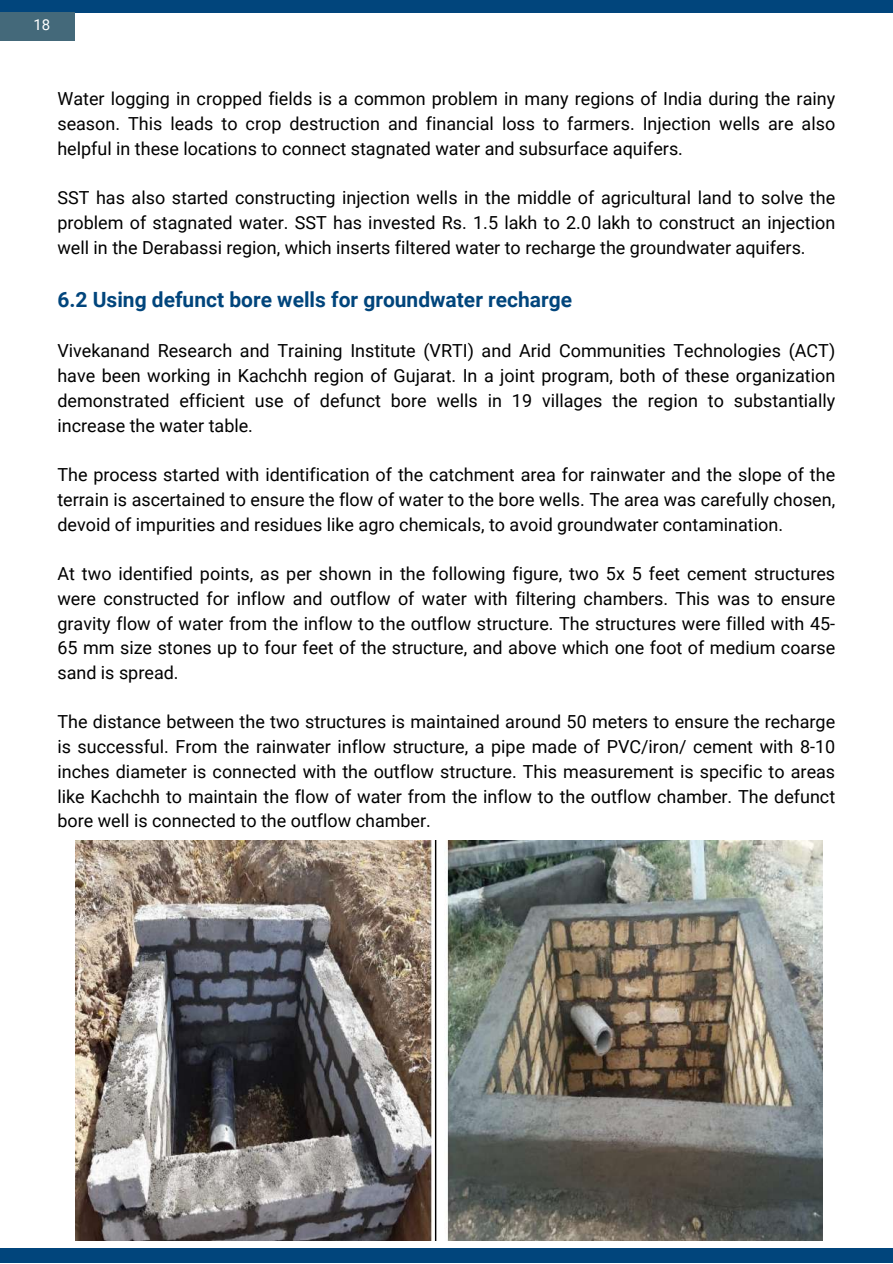
<style>
.page{position:relative;width:893px;height:1264px;background:#fff}
.page>*{position:absolute;margin:0;border:0;box-sizing:border-box;transform-origin:0 0}
.t1{font:700 21px "Roboto";color:#01457c}
.t2{font:18px/24.8px "Roboto";color:#000;text-align:justify}
.t3{font:15px "Roboto";color:#fff}
</style>
<div class="page">
<div style="left:0;top:1248px;width:892px;height:14px;background:#01457c"></div>
<div style="left:0;top:0;width:892px;height:12px;background:#01457c"></div>
<img style="left:76px;top:841px;width:746px;height:399px">
<div style="left:0;top:12px;width:74px;height:28px;background:#44697a"></div>
<p class="t3" style="left:33px;top:16px;width:18px">18</p>
<p class="t2" style="left:57px;top:87px;width:779px">Water logging in cropped fields is a common problem in many regions of India during the rainy season. This leads to crop destruction and financial loss to farmers. Injection wells are also helpful in these locations to connect stagnated water and subsurface aquifers.</p>
<p class="t2" style="left:57px;top:186px;width:779px">SST has also started constructing injection wells in the middle of agricultural land to solve the problem of stagnated water. SST has invested Rs. 1.5 lakh to 2.0 lakh to construct an injection well in the Derabassi region, which inserts filtered water to recharge the groundwater aquifers.</p>
<p class="t1" style="left:57px;top:287px;width:516px">6.2 Using defunct bore wells for groundwater recharge</p>
<p class="t2" style="left:57px;top:339px;width:779px">Vivekanand Research and Training Institute (VRTI) and Arid Communities Technologies (ACT) have been working in Kachchh region of Gujarat. In a joint program, both of these organization demonstrated efficient use of defunct bore wells in 19 villages the region to substantially increase the water table.</p>
<p class="t2" style="left:57px;top:462px;width:779px">The process started with identification of the catchment area for rainwater and the slope of the terrain is ascertained to ensure the flow of water to the bore wells. The area was carefully chosen, devoid of impurities and residues like agro chemicals, to avoid groundwater contamination.</p>
<p class="t2" style="left:57px;top:561px;width:779px">At two identified points, as per shown in the following figure, two 5x 5 feet cement structures were constructed for inflow and outflow of water with filtering chambers. This was to ensure gravity flow of water from the inflow to the outflow structure. The structures were filled with 45- 65 mm size stones up to four feet of the structure, and above which one foot of medium coarse sand is spread.</p>
<p class="t2" style="left:57px;top:710px;width:779px">The distance between the two structures is maintained around 50 meters to ensure the recharge is successful. From the rainwater inflow structure, a pipe made of PVC/iron/ cement with 8-10 inches diameter is connected with the outflow structure. This measurement is specific to areas like Kachchh to maintain the flow of water from the inflow to the outflow chamber. The defunct bore well is connected to the outflow chamber.</p>
</div>
